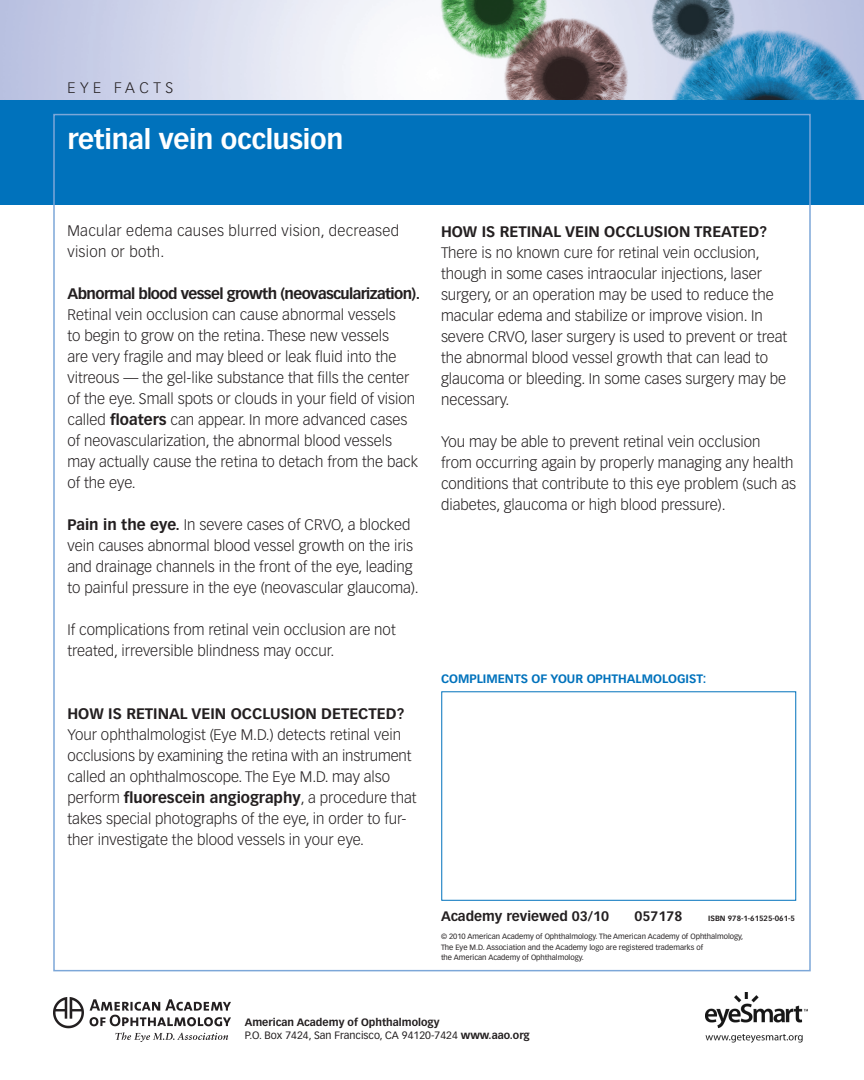
<style>
.page{position:relative;width:864px;height:1080px;background:#fff}
.page>*{position:absolute;margin:0;border:0;box-sizing:border-box;transform-origin:0 0}
.Head_white{font:700 27px "Vectora LH";letter-spacing:-.01em;color:#fff}
.t1{font:300 15px/21px "Vectora LH";color:#231f20}
.subhead{font:700 15px "Vectora LH";color:#231f20}
.t2{font:300 15px/21px "Vectora LH";letter-spacing:.02em;color:#231f20}
.t3{font:300 15px "Vectora LH";letter-spacing:.3em;color:#231f20}
.ISBN{font:700 13.5px "Vectora LH";color:#231f20}
.t4{font:700 12px "Vectora LH";color:#0072bc}
.t5{font:10.5px "Vectora LH";color:#231f20}
.t6{font:700 10.5px "Vectora LH";color:#231f20}
.t7{font:7.5px "Vectora LH";color:#231f20}
.ISBN-2{font:700 7.5px "Vectora LH";color:#231f20}
.s1{font-weight:700}
.s2{font-size:7.5px}
</style>
<div class="page">
<img style="left:0;top:0;width:864px;height:100px">
<div style="left:0;top:100px;width:864px;height:106px;background:#0072bc"></div>
<img style="left:54px;top:997px;width:176px;height:44px">
<img style="left:705px;top:992px;width:102px;height:50px">
<p class="t3" style="left:68px;top:79px;width:107px">EYE FACTS</p>
<p class="Head_white" style="left:68px;top:123px;width:277px">retinal vein occlusion</p>
<p class="t2" style="left:68px;top:221px;width:333px">Macular edema causes blurred vision, decreased vision or both.</p>
<p class="t1" style="left:68px;top:284px;width:354px"><span class="s1">Abnormal blood vessel growth (neovascularization).<br></span>Retinal vein occlusion can cause abnormal vessels<br>to begin to grow on the retina. These new vessels<br>are very fragile and may bleed or leak fluid into the vitreous — the gel-like substance that fills the center of the eye. Small spots or clouds in your field of vision called <span class="s1">floaters</span> can appear. In more advanced cases of neovascularization, the abnormal blood vessels may actually cause the retina to detach from the back of the eye.</p>
<p class="t1" style="left:68px;top:515px;width:353px"><span class="s1">Pain in the eye.</span> In severe cases of CRVO, a blocked vein causes abnormal blood vessel growth on the iris and drainage channels in the front of the eye, leading to painful pressure in the eye (neovascular glaucoma).</p>
<p class="t1" style="left:68px;top:620px;width:330px">If complications from retinal vein occlusion are not treated, irreversible blindness may occur.</p>
<p class="subhead" style="left:68px;top:705px;width:13px">How</p>
<p class="subhead" style="left:108px;top:705px;width:134px">is retinal vein occ</p>
<p class="subhead" style="left:262px;top:705px;width:144px">lusion detected?</p>
<p class="t1" style="left:68px;top:725px;width:351px">Your ophthalmologist (Eye M.D.) detects retinal vein occlusions by examining the retina with an instrument called an ophthalmoscope. The Eye M.D. may also perform <span class="s1">fluorescein angiography</span>, a procedure that takes special photographs of the eye, in order to fur&shy;ther investigate the blood vessels in your eye.</p>
<p class="subhead" style="left:441px;top:222px;width:13px">How</p>
<p class="subhead" style="left:482px;top:222px;width:134px">is retinal vein occ</p>
<p class="subhead" style="left:636px;top:222px;width:133px">lusion treated?</p>
<p class="t1" style="left:441px;top:242px;width:348px">There is no known cure for retinal vein occlusion, though in some cases intraocular injections, laser surgery, or an operation may be used to reduce the macular edema and stabilize or improve vision. In severe CRVO, laser surgery is used to prevent or treat the abnormal blood vessel growth that can lead to glaucoma or bleeding. In some cases surgery may be necessary.</p>
<p class="t1" style="left:441px;top:431px;width:357px">You may be able to prevent retinal vein occlusion<br>from occurring again by properly managing any health conditions that contribute to this eye problem (such as diabetes, glaucoma or high blood pressure).</p>
<p class="t4" style="left:441px;top:671px;width:26px">COMPLIMENTS</p>
<p class="t4" style="left:532px;top:671px;width:73px">OF YOUR OPHTH</p>
<p class="t4" style="left:627px;top:671px;width:81px">AlMOLOGIST:</p>
<p class="ISBN" style="left:441px;top:908px;width:170px">Academy reviewed 03/10</p>
<p class="ISBN" style="left:634px;top:908px;width:60px">057178 <span class="s2">IS</span></p>
<p class="ISBN-2" style="left:715px;top:914px;width:81px">BN 978-1-61525-061-5</p>
<p class="t7" style="left:441px;top:932px;width:304px">© 2010 American Academy of Ophthalmology. The American Academy of Ophthalmology,</p>
<p class="t7" style="left:441px;top:943px;width:264px">The Eye M.D. Association and the Academy logo are registered trademarks of</p>
<p class="t7" style="left:441px;top:953px;width:144px">the American Academy of Ophthalmology.</p>
<p class="t6" style="left:245px;top:1016px;width:196px">American Academy of Ophthalmology</p>
<p class="t5" style="left:245px;top:1030px;width:287px">P.O. Box 7424, San Francisco, CA 94120-7424 <span class="s1">www.aao.org</span></p>
</div>
